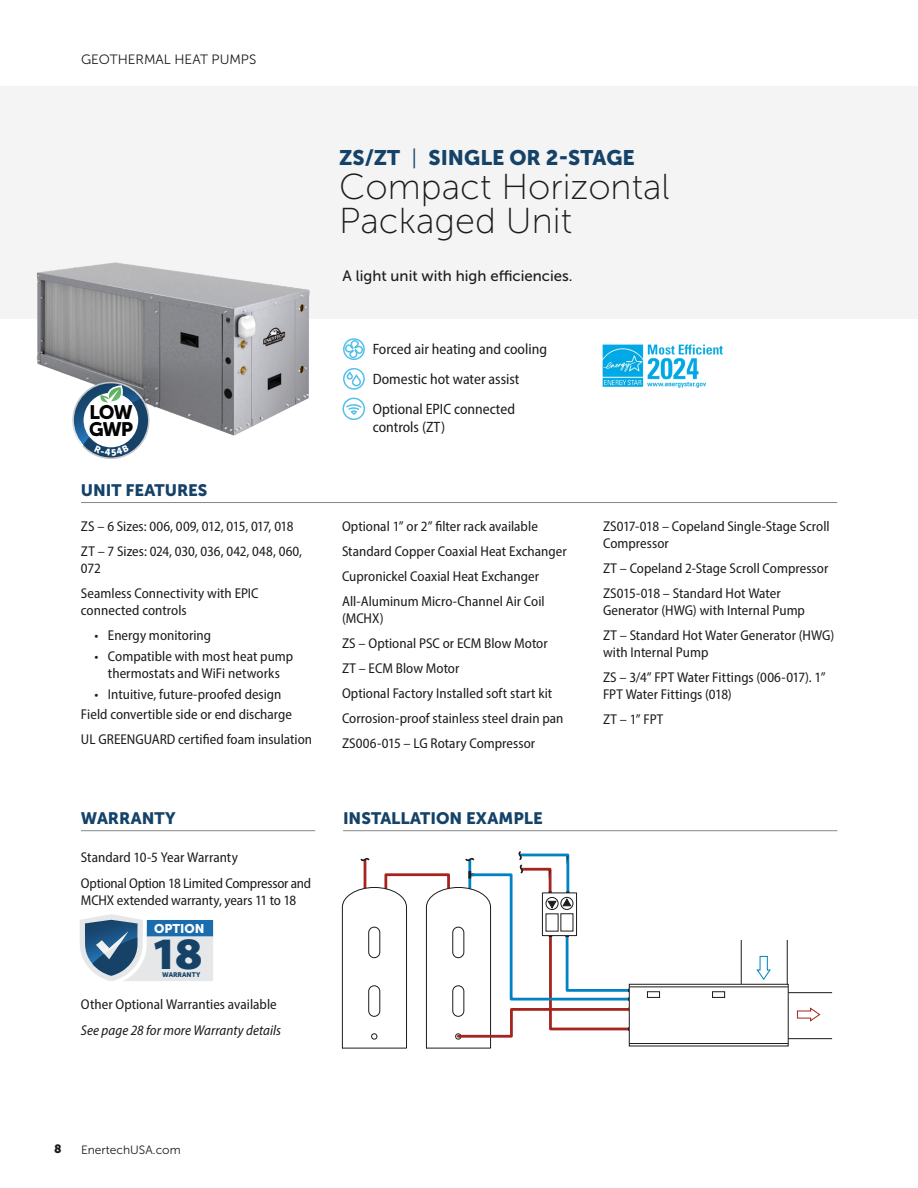
<style>
.page{position:relative;width:918px;height:1188px;background:#fff}
.page>*{position:absolute;margin:0;border:0;box-sizing:border-box;transform-origin:0 0}
.t1{font:900 semi-expanded 45.15px "Myriad Pro";color:#164268}
.t2{font:36px/34.2px "Museo Sans 100";color:#1c1c1a}
.t3{font:21px "Museo Sans 900";color:#154268}
.t4{font:19.5px/16.4px "Museo Sans 900";letter-spacing:-.06em;color:#030303}
.t5{font:16.5px "Museo Sans 900";color:#154268}
.t6{font:semi-condensed 15px/30px "Myriad Pro";color:#1c1c1a}
.t7{font:15px "Museo Sans 500";color:#1c1c1a}
.t8{font:semi-condensed 14.25px/24.9px "Myriad Pro";color:#1c1c1a}
.t9{font:italic semi-condensed 14.25px "Myriad Pro";letter-spacing:.005em;color:#1c1c1a}
.t10{font:13.5px "Museo Sans 300";color:#1c1c1a}
.t11{font:12.6px "Museo Sans 900";color:#fff}
.t12{font:12px "Museo Sans 300";color:#1c1c1a}
.t13{font:12px "Museo Sans 900";color:#1c1c1a}
.t14{font:6.6px "Museo Sans 900";color:#164268}
.s1{font-family:"Museo Sans 300"}
</style>
<div class="page">
<div style="left:0;top:87px;width:918px;height:232px;background:#f5f4f4"></div>
<img style="left:36px;top:262px;width:274px;height:174px">
<hr style="left:81px;top:502px;width:756px;height:1px;background:#878788">
<hr style="left:741px;top:940px;width:1px;height:44px;background:#201a1a">
<hr style="left:787px;top:940px;width:1px;height:44px;background:#201a1a">
<svg style="left:757px;top:956px;width:14px;height:24px"></svg>
<svg style="left:797px;top:1007px;width:24px;height:14px"></svg>
<div style="left:629px;top:984px;width:159px;height:62px;border:1px solid #201a1a"></div>
<hr style="left:629px;top:1043px;width:159px;height:1px;background:#201a1a">
<hr style="left:629px;top:987px;width:159px;height:1px;background:#201a1a">
<div style="left:647px;top:991px;width:13px;height:7px;border:1px solid #201a1a"></div>
<div style="left:712px;top:991px;width:13px;height:7px;border:1px solid #201a1a"></div>
<hr style="left:788px;top:992px;width:44px;height:1px;background:#201a1a">
<hr style="left:788px;top:1038px;width:44px;height:1px;background:#201a1a">
<svg style="left:342px;top:851px;width:291px;height:198px"></svg>
<div style="left:343px;top:368px;width:22px;height:22px;border:2px solid #54c0ea;border-radius:50%"></div>
<svg style="left:346px;top:370px;width:15px;height:17px"></svg>
<div style="left:343px;top:338px;width:22px;height:22px;border:2px solid #54c0ea;border-radius:50%"></div>
<svg style="left:346px;top:340px;width:18px;height:19px"></svg>
<div style="left:343px;top:398px;width:22px;height:22px;border:2px solid #54c0ea;border-radius:50%"></div>
<svg style="left:345px;top:404px;width:18px;height:12px"></svg>
<hr style="left:81px;top:830px;width:234px;height:1px;background:#878788">
<svg style="left:80px;top:914px;width:133px;height:67px;background:#9eb5c8"></svg>
<hr style="left:343px;top:830px;width:494px;height:1px;background:#878788">
<img style="left:602px;top:344px;width:121px;height:44px">
<svg style="left:72px;top:382px;width:78px;height:77px"></svg>
<p class="t10" style="left:81px;top:52px;width:177px">GEOTHERMAL HEAT PUMPS</p>
<h3 class="t4" style="left:89px;top:404px;width:46px">LOW<br>GWP</h3>
<p class="t5" style="left:81px;top:480px;width:128px">UNIT FEATURES</p>
<p class="t8" style="left:81px;top:514px;width:223px">ZS – 6 Sizes: 006, 009, 012, 015, 017, 018<br>ZT – 7 Sizes: 024, 030, 036, 042, 048, 060,</p>
<p class="t8" style="left:81px;top:556px;width:179px">072<br>Seamless Connectivity with EPIC</p>
<p class="t8" style="left:81px;top:598px;width:107px">connected controls</p>
<p class="t8" style="left:94px;top:623px;width:118px">• Energy monitoring</p>
<p class="t8" style="left:94px;top:648px;width:200px;line-height:17.1px;text-align:center">• Compatible with most heat pump thermostats and WiFi networks</p>
<p class="t8" style="left:81px;top:683px;width:213px;line-height:20.5px;text-align:center">• Intuitive, future-proofed design<br>Field convertible side or end discharge</p>
<p class="t8" style="left:81px;top:727px;width:233px">UL GREENGUARD certified foam insulation</p>
<p class="t5" style="left:81px;top:809px;width:96px">WARRANTY</p>
<p class="t8" style="left:81px;top:844px;width:232px;line-height:26px">Standard 10-5 Year Warranty<br>Optional Option 18 Limited Compressor and</p>
<p class="t8" style="left:81px;top:887px;width:217px">MCHX extended warranty, years 11 to 18</p>
<p class="t11" style="left:154px;top:922px;width:52px">OPTION</p>
<h1 class="t1" style="left:151px;top:923px;width:54px">18</h1>
<p class="t14" style="left:162px;top:971px;width:40px">WARRANTY</p>
<p class="t8" style="left:81px;top:991px;width:197px">Other Optional Warranties available</p>
<p class="t9" style="left:81px;top:1021px;width:202px">See page 28 for more Warranty details</p>
<h3 class="t3" style="left:339px;top:146px;width:297px">ZS/ZT <span class="s1">|</span> SINGLE OR 2-STAGE</h3>
<h2 class="t2" style="left:339px;top:170px;width:332px">Compact Horizontal<br>Packaged Unit</h2>
<p class="t7" style="left:343px;top:268px;width:232px">A light unit with high efficiencies.</p>
<p class="t6" style="left:373px;top:334px;width:176px">Forced air heating and cooling<br>Domestic hot water assist<br>Optional EPIC connected</p>
<p class="t6" style="left:373px;top:412px;width:74px">controls (ZT)</p>
<p class="t8" style="left:342px;top:514px;width:226px">Optional 1” or 2” filter rack available Standard Copper Coaxial Heat Exchanger Cupronickel Coaxial Heat Exchanger All-Aluminum Micro-Channel Air Coil</p>
<p class="t8" style="left:342px;top:606px;width:223px">(MCHX)<br>ZS – Optional PSC or ECM Blow Motor<br>ZT – ECM Blow Motor<br>Optional Factory Installed soft start kit<br>Corrosion-proof stainless steel drain pan<br>ZS006-015 – LG Rotary Compressor</p>
<p class="t5" style="left:343px;top:809px;width:201px">INSTALLATION EXAMPLE</p>
<p class="t8" style="left:603px;top:518px;width:228px;line-height:17.1px">ZS017-018 – Copeland Single-Stage Scroll<br>Compressor</p>
<p class="t8" style="left:603px;top:556px;width:227px">ZT – Copeland 2-Stage Scroll Compressor<br>ZS015-018 – Standard Hot Water</p>
<p class="t8" style="left:603px;top:598px;width:233px">Generator (HWG) with Internal Pump<br>ZT – Standard Hot Water Generator (HWG)</p>
<p class="t8" style="left:603px;top:640px;width:224px">with Internal Pump<br>ZS – 3/4” FPT Water Fittings (006-017). 1”</p>
<p class="t8" style="left:603px;top:682px;width:130px">FPT Water Fittings (018)<br>ZT – 1” FPT</p>
<p class="t13" style="left:54px;top:1142px;width:9px">8</p>
<p class="t12" style="left:81px;top:1143px;width:101px">EnertechUSA.com</p>
</div>
